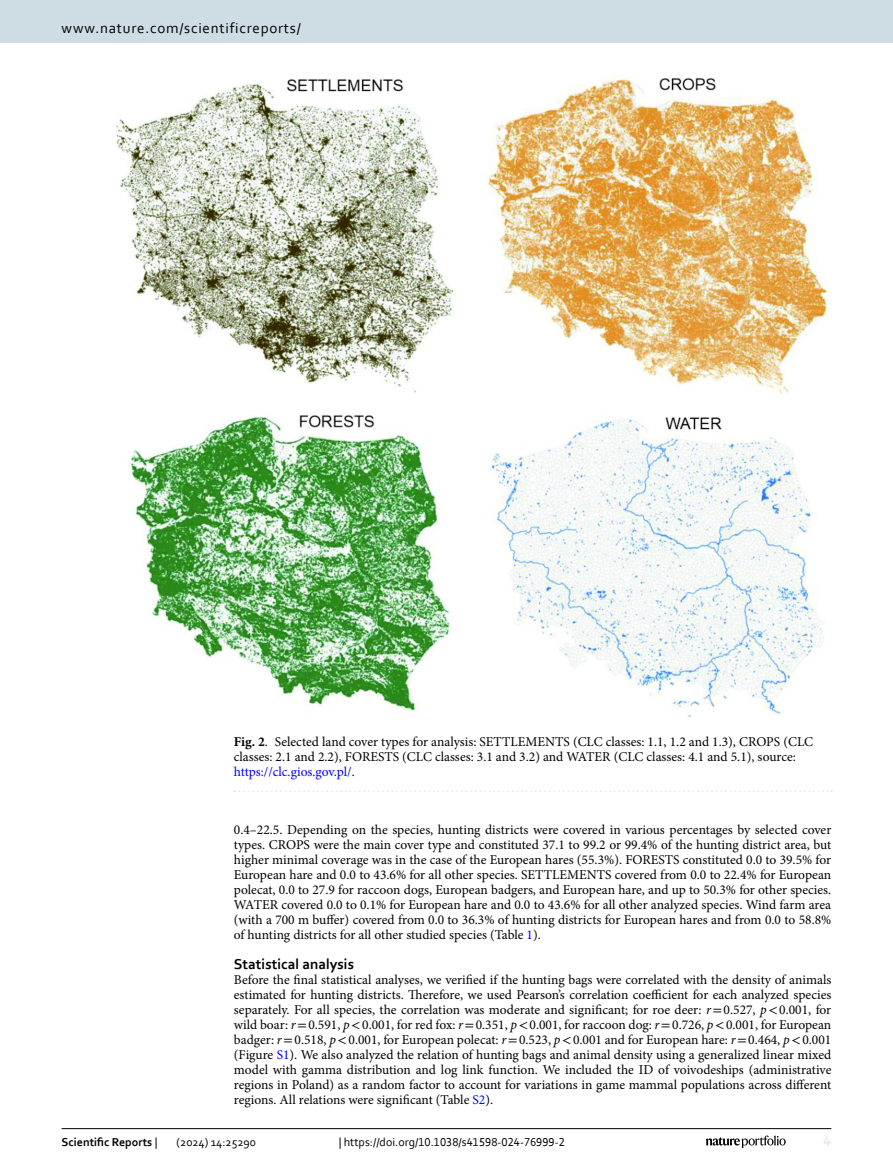
<style>
.page{position:relative;width:893px;height:1174px;background:#fff}
.page>*{position:absolute;margin:0;border:0;box-sizing:border-box;transform-origin:0 0}
.t1{font:15px "Corbel";letter-spacing:.05em;color:#000}
.Head_2{font:700 15px "Corbel";color:#000}
.t2{font:15px "Corbel";color:#d9e4eb}
.Body_Text{font:13.5px/15px "Minion Pro";color:#000;text-align:justify}
.Body_Text_Indent{font:13.5px/15px "Minion Pro";color:#000;text-align:justify}
.Figure_Caption{font:13.5px/15px "Minion Pro";color:#000}
.t3{font:12px "Corbel";color:#000}
.t4{font:700 12px "Corbel";color:#000}
.s1{font-weight:700}
.s2{color:#00f}
.s3{font-style:italic}
.s4{font-family:"STIX"}
.s5{font-weight:400}
</style>
<div class="page">
<img style="left:116px;top:76px;width:713px;height:642px">
<svg style="left:235px;top:790px;width:597px;height:2px"></svg>
<hr style="left:62px;top:1128px;width:769px;height:1px;background:#000">
<svg style="left:706px;top:1135px;width:80px;height:12px"></svg>
<div style="left:0;top:0;width:893px;height:43px;background:#cedde4"></div>
<p class="t1" style="left:62px;top:18px;width:241px">www.nature.com/scientificreports/</p>
<p class="Figure_Caption" style="left:234px;top:734px;width:581px"><span class="s1">Fig. 2</span>. Selected land cover types for analysis: SETTLEMENTS (CLC classes: 1.1, 1.2 and 1.3), CROPS (CLC classes: 2.1 and 2.2), FORESTS (CLC classes: 3.1 and 3.2) and WATER (CLC classes: 4.1 and 5.1), source: <span class="s2">https://clc.gios.gov.pl/</span>.</p>
<p class="Body_Text_Indent" style="left:234px;top:822px;width:599px">0.4–22.5. Depending on the species, hunting districts were covered in various percentages by selected cover types. CROPS were the main cover type and constituted 37.1 to 99.2 or 99.4% of the hunting district area, but higher minimal coverage was in the case of the European hares (55.3%). FORESTS constituted 0.0 to 39.5% for European hare and 0.0 to 43.6% for all other species. SETTLEMENTS covered from 0.0 to 22.4% for European polecat, 0.0 to 27.9 for raccoon dogs, European badgers, and European hare, and up to 50.3% for other species.<br>WATER covered 0.0 to 0.1% for European hare and 0.0 to 43.6% for all other analyzed species. Wind farm area (with a 700 m buffer) covered from 0.0 to 36.3% of hunting districts for European hares and from 0.0 to 58.8% of hunting districts for all other studied species (Table <span class="s2">1</span>).</p>
<p class="Head_2" style="left:234px;top:954px;width:122px">Statistical analysis</p>
<p class="Body_Text" style="left:234px;top:972px;width:599px">Before the final statistical analyses, we verified if the hunting bags were correlated with the density of animals estimated for hunting districts. Therefore, we used Pearson’s correlation coefficient for each analyzed species separately. For all species, the correlation was moderate and significant; for roe deer: <span class="s3">r</span><span class="s4">=</span>0.527, <span class="s3">p</span><span class="s4">&lt;</span>0.001, for wild boar: <span class="s3">r</span><span class="s4">=</span>0.591, <span class="s3">p</span><span class="s4">&lt;</span>0.001, for red fox: <span class="s3">r</span><span class="s4">=</span>0.351, <span class="s3">p</span><span class="s4">&lt;</span>0.001, for raccoon dog: <span class="s3">r</span><span class="s4">=</span>0.726, <span class="s3">p</span><span class="s4">&lt;</span>0.001, for European badger: <span class="s3">r</span><span class="s4">=</span>0.518, <span class="s3">p</span><span class="s4">&lt;</span>0.001, for European polecat: <span class="s3">r</span><span class="s4">=</span>0.523, <span class="s3">p</span><span class="s4">&lt;</span>0.001 and for European hare: <span class="s3">r</span><span class="s4">=</span>0.464, <span class="s3">p</span><span class="s4">&lt;</span>0.001 (Figure <span class="s2">S1</span>). We also analyzed the relation of hunting bags and animal density using a generalized linear mixed model with gamma distribution and log link function. We included the ID of voivodeships (administrative regions in Poland) as a random factor to account for variations in game mammal populations across different regions. All relations were significant (Table <span class="s2">S2</span>).</p>
<p class="t4" style="left:62px;top:1134px;width:97px">Scientific Reports <span class="s5">|</span></p>
<p class="t3" style="left:177px;top:1134px;width:81px">(2024) 14:25290</p>
<p class="t3" style="left:339px;top:1134px;width:228px">| https://doi.org/10.1038/s41598-024-76999-2</p>
<p class="t2" style="left:824px;top:1132px;width:9px">4</p>
</div>
